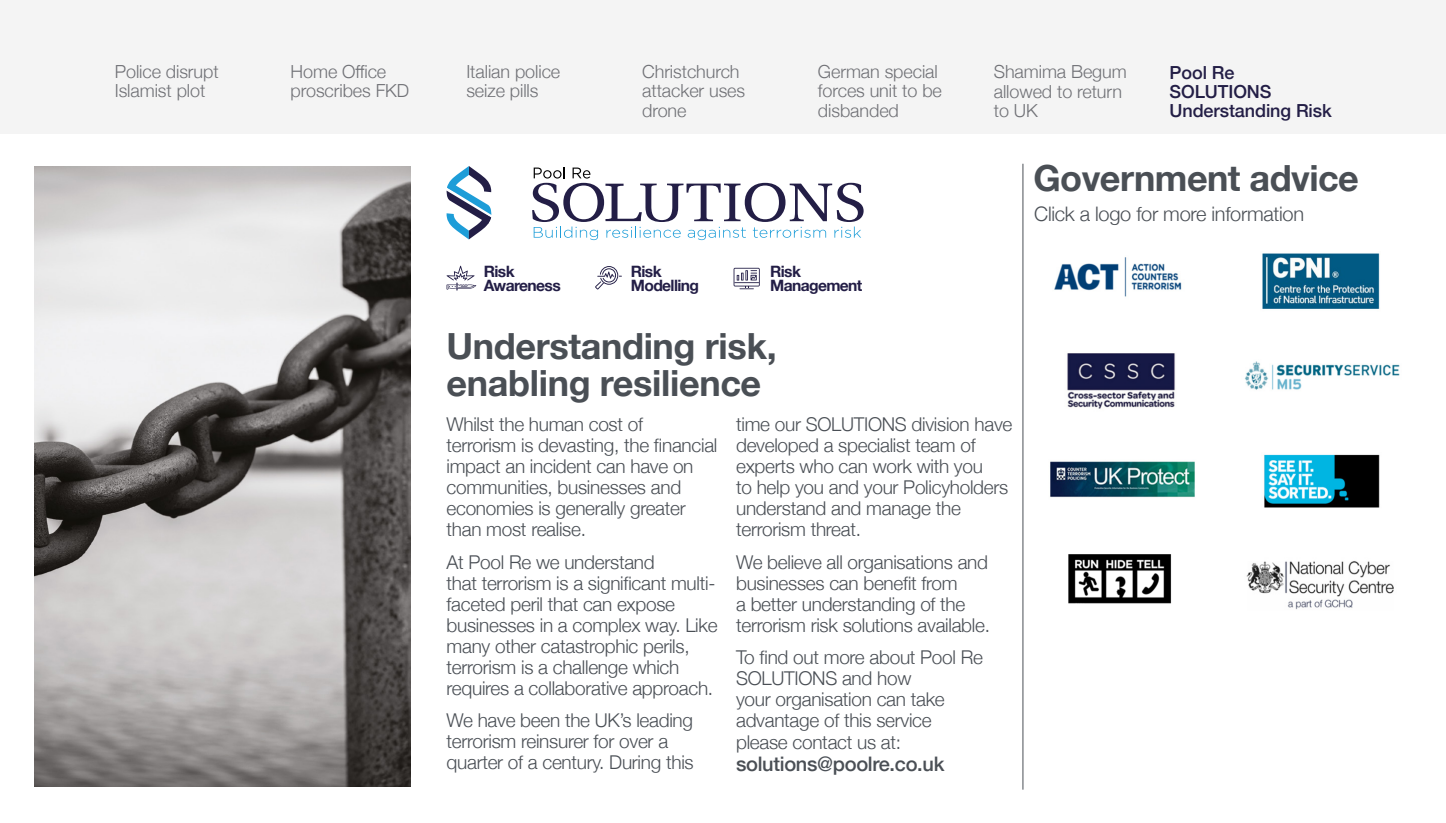
<style>
.page{position:relative;width:1446px;height:823px;background:#fff}
.page>*{position:absolute;margin:0;border:0;box-sizing:border-box;transform-origin:0 0}
.t1{font:700 36px/37px "Helvetica Neue";letter-spacing:-.01em;color:#4a4f55}
.t2{font:300 20px "Helvetica Neue";letter-spacing:-.015em;color:#4a4f55}
.t3{font:500 20px "Helvetica Neue";letter-spacing:-.015em;color:#4a4f55}
.t4{font:300 19px/21px "Helvetica Neue";letter-spacing:-.015em;color:#4a4f55}
.t5{font:300 18px/19px "Helvetica Neue";letter-spacing:-.005em;color:#707176}
.t6{font:500 18px/19px "Helvetica Neue";letter-spacing:-.005em;color:#231e46}
.t7{font:700 15.6px/14.4px "Helvetica Neue";letter-spacing:-.04em;color:#231e46}
</style>
<div class="page">
<div style="left:0;top:0;width:1446px;height:133px;background:#f4f4f4"></div>
<img style="left:34px;top:166px;width:376px;height:619px">
<svg style="left:532px;top:167px;width:331px;height:73px"></svg>
<svg style="left:446px;top:166px;width:45px;height:73px"></svg>
<svg style="left:446px;top:265px;width:30px;height:25px"></svg>
<svg style="left:595px;top:266px;width:27px;height:23px"></svg>
<svg style="left:733px;top:268px;width:27px;height:21px"></svg>
<img style="left:1054px;top:257px;width:128px;height:40px">
<img style="left:1262px;top:253px;width:118px;height:56px">
<img style="left:1067px;top:353px;width:108px;height:56px">
<img style="left:1245px;top:361px;width:155px;height:29px">
<img style="left:1050px;top:461px;width:145px;height:37px">
<img style="left:1264px;top:454px;width:116px;height:54px">
<img style="left:1068px;top:554px;width:104px;height:50px">
<img style="left:1246px;top:561px;width:148px;height:49px">
<hr style="left:1023px;top:164px;width:1px;height:625px;background:#4a4f55">
<p class="t5" style="left:115px;top:61px;width:105px">Police disrupt<br>Islamist plot</p>
<p class="t5" style="left:291px;top:61px;width:120px">Home Office proscribes FKD</p>
<p class="t5" style="left:466px;top:61px;width:95px">Italian police seize pills</p>
<p class="t5" style="left:642px;top:61px;width:104px">Christchurch attacker uses drone</p>
<p class="t5" style="left:818px;top:61px;width:125px">German special forces unit to be disbanded</p>
<p class="t5" style="left:994px;top:61px;width:134px">Shamima Begum allowed to return to UK</p>
<p class="t6" style="left:1169px;top:61px;width:164px">Pool Re<br>SOLUTIONS<br>Understanding Risk</p>
<h1 class="t1" style="left:1033px;top:161px;width:327px">Government advice</h1>
<p class="t7" style="left:484px;top:264px;width:78px">Risk<br>Awareness</p>
<p class="t7" style="left:631px;top:264px;width:70px">Risk<br>Modelling</p>
<p class="t7" style="left:770px;top:264px;width:94px">Risk<br>Management</p>
<h1 class="t1" style="left:446px;top:328px;width:332px">Understanding risk, enabling resilience</h1>
<p class="t4" style="left:446px;top:412px;width:272px">Whilst the human cost of terrorism is devasting, the financial impact an incident can have on communities, businesses and economies is generally greater than most realise.</p>
<p class="t4" style="left:446px;top:549px;width:272px">At Pool Re we understand<br>that terrorism is a significant multi&shy;faceted peril that can expose businesses in a complex way. Like many other catastrophic perils, terrorism is a challenge which requires a collaborative approach.</p>
<p class="t4" style="left:446px;top:708px;width:249px">We have been the UK’s leading terrorism reinsurer for over a quarter of a century. During this</p>
<p class="t4" style="left:736px;top:412px;width:278px">time our SOLUTIONS division have developed a specialist team of experts who can work with you<br>to help you and your Policyholders understand and manage the terrorism threat.</p>
<p class="t4" style="left:736px;top:549px;width:255px">We believe all organisations and businesses can benefit from<br>a better understanding of the terrorism risk solutions available.</p>
<p class="t4" style="left:736px;top:645px;width:248px">To find out more about Pool Re<br>SOLUTIONS and how<br>your organisation can take advantage of this service please contact us at:</p>
<p class="t3" style="left:736px;top:747px;width:210px">solutions@poolre.co.uk</p>
<p class="t2" style="left:1034px;top:198px;width:271px">Click a logo for more information</p>
</div>
